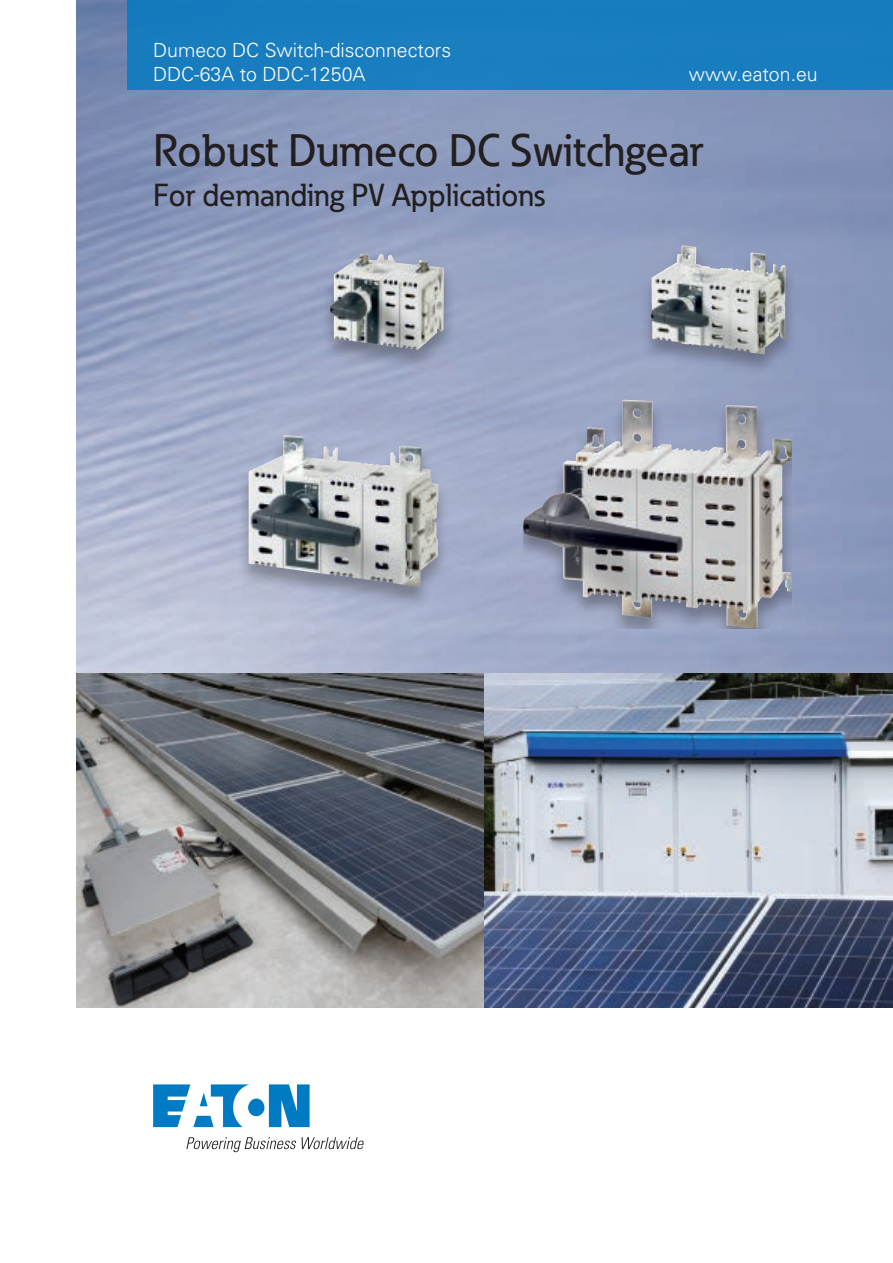
<style>
.page{position:relative;width:893px;height:1263px;background:#fff}
.page>*{position:absolute;margin:0;border:0;box-sizing:border-box;transform-origin:0 0}
.t1{font:500 45px "Eaton";color:#231f20}
.t2{font:500 31.5px "Eaton";color:#231f20}
.t3{font:300 19.5px/24px "Univers";color:#fff}
</style>
<div class="page">
<svg style="left:153px;top:1084px;width:157px;height:43px"></svg>
<svg style="left:186px;top:1137px;width:178px;height:15px"></svg>
<img style="left:77px;top:0;width:816px;height:673px">
<img style="left:77px;top:673px;width:816px;height:335px">
<div style="left:128px;top:0;width:765px;height:89px;background:#187dbf"></div>
<div style="left:639px;top:245px;width:158px;height:131px;background:#231f20;opacity:.35"></div>
<img style="left:651px;top:246px;width:113px;height:108px">
<div style="left:237px;top:435px;width:213px;height:173px;background:#231f20;opacity:.35"></div>
<img style="left:248px;top:435px;width:191px;height:152px">
<div style="left:319px;top:254px;width:137px;height:115px;background:#231f20;opacity:.35"></div>
<img style="left:330px;top:254px;width:96px;height:96px">
<div style="left:523px;top:400px;width:269px;height:228px;background:#231f20;opacity:.35"></div>
<img style="left:523px;top:400px;width:190px;height:218px">
<p class="t3" style="left:153px;top:38px;width:299px">Dumeco DC Switch-disconnectors<br>DDC-63A to DDC-1250A</p>
<p class="t3" style="left:689px;top:62px;width:130px">www.eaton.eu</p>
<h1 class="t1" style="left:153px;top:122px;width:552px">Robust Dumeco DC Switchgear</h1>
<h2 class="t2" style="left:153px;top:176px;width:393px">For demanding PV Applications</h2>
</div>
